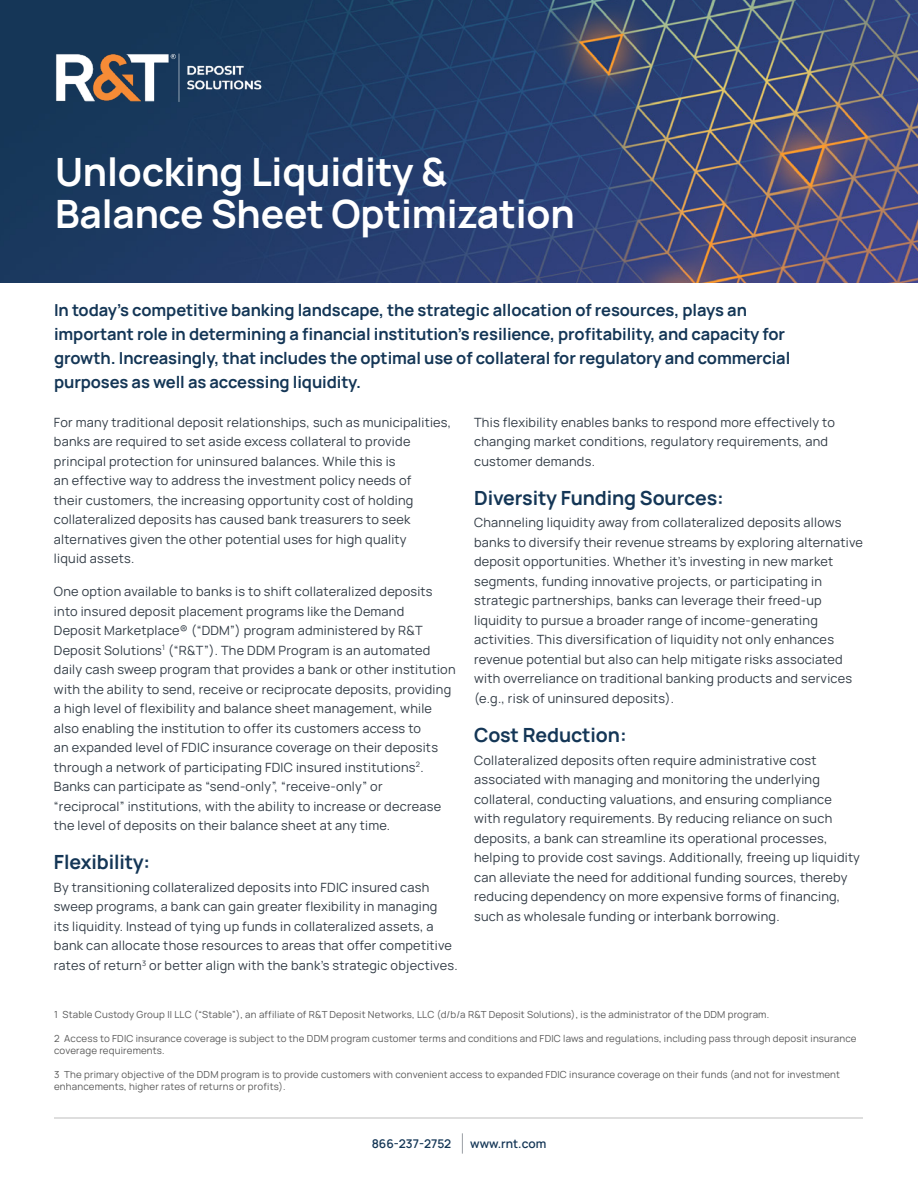
<style>
.page{position:relative;width:918px;height:1188px;background:#fff}
.page>*{position:absolute;margin:0;border:0;box-sizing:border-box;transform-origin:0 0}
.t1{font:700 39px/42px "Manrope";letter-spacing:-.005em;color:#fff}
.Section_Title{font:700 19.5px "Manrope";letter-spacing:-.005em;color:#143656}
.P_-_About_Statement{font:700 16.5px/24px "Manrope";letter-spacing:-.005em;color:#143656}
.t2{font:12.75px/19.5px "Manrope";letter-spacing:.02em;color:#313b45}
.t3{font:600 12px "Manrope";color:#143656}
.Disclaimer_Text{font:9.75px/12px "Manrope";letter-spacing:.02em;color:#595959}
</style>
<div class="page">
<svg style="left:462px;top:1133px;width:1px;height:21px"></svg>
<hr style="left:55px;top:1118px;width:808px;height:1px;background:#595959">
<img style="left:0;top:0;width:918px;height:283px">
<img style="left:54px;top:40px;width:208px;height:75px">
<h1 class="t1" style="left:55px;top:148px;width:521px">Unlocking Liquidity &amp;<br>Balance Sheet Optimization</h1>
<p class="P_-_About_Statement" style="left:54px;top:296px;width:738px">In today’s competitive banking landscape, the strategic allocation of resources, plays an important role in determining a financial institution’s resilience, profitability, and capacity for growth. Increasingly, that includes the optimal use of collateral for regulatory and commercial purposes as well as accessing liquidity.</p>
<p class="t2" style="left:54px;top:411px;width:399px">For many traditional deposit relationships, such as municipalities, banks are required to set aside excess collateral to provide principal protection for uninsured balances. While this is<br>an effective way to address the investment policy needs of<br>their customers, the increasing opportunity cost of holding collateralized deposits has caused bank treasurers to seek alternatives given the other potential uses for high quality<br>liquid assets.</p>
<p class="t2" style="left:54px;top:581px;width:403px">One option available to banks is to shift collateralized deposits into insured deposit placement programs like the Demand<br>Deposit Marketplace® (“DDM”) program administered by R&amp;T Deposit Solutions<sup>1</sup> (“R&amp;T”). The DDM Program is an automated daily cash sweep program that provides a bank or other institution with the ability to send, receive or reciprocate deposits, providing a high level of flexibility and balance sheet management, while also enabling the institution to offer its customers access to<br>an expanded level of FDIC insurance coverage on their deposits through a network of participating FDIC insured institutions<sup>2</sup>.<br>Banks can participate as “send-only”, “receive-only” or “reciprocal” institutions, with the ability to increase or decrease the level of deposits on their balance sheet at any time.</p>
<h2 class="Section_Title" style="left:54px;top:846px;width:98px">Flexibility:</h2>
<p class="t2" style="left:54px;top:877px;width:405px">By transitioning collateralized deposits into FDIC insured cash sweep programs, a bank can gain greater flexibility in managing<br>its liquidity. Instead of tying up funds in collateralized assets, a bank can allocate those resources to areas that offer competitive rates of return<sup>3</sup> or better align with the bank’s strategic objectives.</p>
<p class="t2" style="left:474px;top:411px;width:362px">This flexibility enables banks to respond more effectively to changing market conditions, regulatory requirements, and customer demands.</p>
<h2 class="Section_Title" style="left:474px;top:481px;width:251px">Diversity Funding Sources:</h2>
<p class="t2" style="left:474px;top:512px;width:390px">Channeling liquidity away from collateralized deposits allows banks to diversify their revenue streams by exploring alternative deposit opportunities. Whether it’s investing in new market segments, funding innovative projects, or participating in strategic partnerships, banks can leverage their freed-up liquidity to pursue a broader range of income-generating activities. This diversification of liquidity not only enhances revenue potential but also can help mitigate risks associated with overreliance on traditional banking products and services (e.g., risk of uninsured deposits).</p>
<h2 class="Section_Title" style="left:474px;top:718px;width:154px">Cost Reduction:</h2>
<p class="t2" style="left:474px;top:749px;width:387px">Collateralized deposits often require administrative cost associated with managing and monitoring the underlying collateral, conducting valuations, and ensuring compliance with regulatory requirements. By reducing reliance on such deposits, a bank can streamline its operational processes, helping to provide cost savings. Additionally, freeing up liquidity can alleviate the need for additional funding sources, thereby reducing dependency on more expensive forms of financing, such as wholesale funding or interbank borrowing.</p>
<p class="Disclaimer_Text" style="left:54px;top:1008px;width:717px">1 Stable Custody Group II LLC (“Stable”), an affiliate of R&amp;T Deposit Networks, LLC (d/b/a R&amp;T Deposit Solutions), is the administrator of the DDM program.</p>
<p class="Disclaimer_Text" style="left:54px;top:1032px;width:804px">2 Access to FDIC insurance coverage is subject to the DDM program customer terms and conditions and FDIC laws and regulations, including pass through deposit insurance coverage requirements.</p>
<p class="Disclaimer_Text" style="left:54px;top:1068px;width:787px">3 The primary objective of the DDM program is to provide customers with convenient access to expanded FDIC insurance coverage on their funds (and not for investment enhancements, higher rates of returns or profits).</p>
<p class="t3" style="left:372px;top:1134px;width:81px">866-237-2752</p>
<p class="t3" style="left:470px;top:1134px;width:77px">www.rnt.com</p>
</div>
